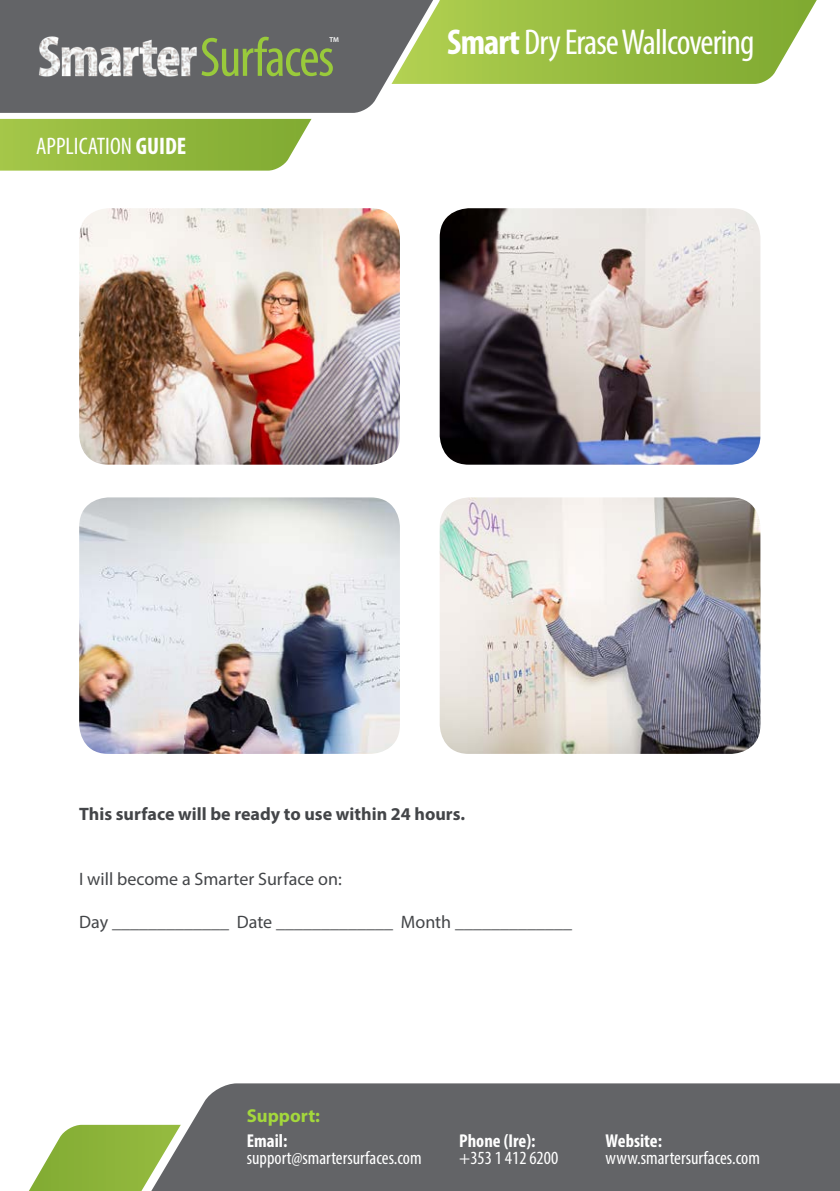
<style>
.page{position:relative;width:840px;height:1191px;background:#fff}
.page>*{position:absolute;margin:0;border:0;box-sizing:border-box;transform-origin:0 0}
.t1{font:condensed 55.8px "Myriad Pro";letter-spacing:-.025em;color:#99ca3b}
.t2{font:condensed 36px "Myriad Pro";letter-spacing:-.025em;color:#fff}
.t3{font:condensed 24px "Myriad Pro";color:#fff}
.t4{font:condensed 18.6px "Myriad Pro";color:#fff}
.t5{font:700 condensed 18.6px "Myriad Pro";color:#fff}
.t6{font:700 18.6px "Myriad Pro";color:#a4d83c}
.t7{font:18px "Myriad Pro";color:#434548}
.t8{font:700 18px "Myriad Pro";color:#434548}
.t9{font:600 7px "Myriad Pro";color:#fff}
.s1{font-weight:700}
</style>
<div class="page">
<svg style="left:29px;top:1124px;width:70px;height:67px"></svg>
<svg style="left:0;top:122px;width:310px;height:49px;background:#98bc48"></svg>
<svg style="left:448px;top:0;width:369px;height:84px;background:#9bbe4b"></svg>
<svg style="left:0;top:0;width:448px;height:122px;background:#7a7e77"></svg>
<img style="left:36px;top:36px;width:161px;height:42px">
<svg style="left:99px;top:1083px;width:740px;height:108px;background:#6f726f"></svg>
<img style="left:79px;top:208px;width:320px;height:257px">
<img style="left:439px;top:208px;width:321px;height:257px">
<img style="left:79px;top:497px;width:320px;height:257px">
<img style="left:439px;top:497px;width:321px;height:257px">
<p class="t1" style="left:200px;top:24px;width:136px">Surfaces</p>
<p class="t9" style="left:329px;top:35px;width:11px">TM</p>
<p class="t3" style="left:36px;top:131px;width:152px">APPLICATION <span class="s1">GUIDE</span></p>
<p class="t2" style="left:447px;top:20px;width:309px"><span class="s1">Smart</span> Dry Erase Wallcovering</p>
<p class="t8" style="left:79px;top:802px;width:387px">This surface will be ready to use within 24 hours.</p>
<p class="t7" style="left:79px;top:867px;width:264px">I will become a Smarter Surface on:</p>
<p class="t7" style="left:79px;top:911px;width:494px">Day _____________ Date _____________ Month _____________</p>
<p class="t6" style="left:247px;top:1103px;width:75px">Support:</p>
<p class="t5" style="left:247px;top:1128px;width:42px">Email:</p>
<p class="t4" style="left:247px;top:1146px;width:176px">support@smartersurfaces.com</p>
<p class="t5" style="left:459px;top:1128px;width:78px">Phone (Ire):</p>
<p class="t4" style="left:459px;top:1146px;width:100px">+353 1 412 6200</p>
<p class="t5" style="left:605px;top:1128px;width:58px">Website:</p>
<p class="t4" style="left:605px;top:1146px;width:156px">www.smartersurfaces.com</p>
</div>
